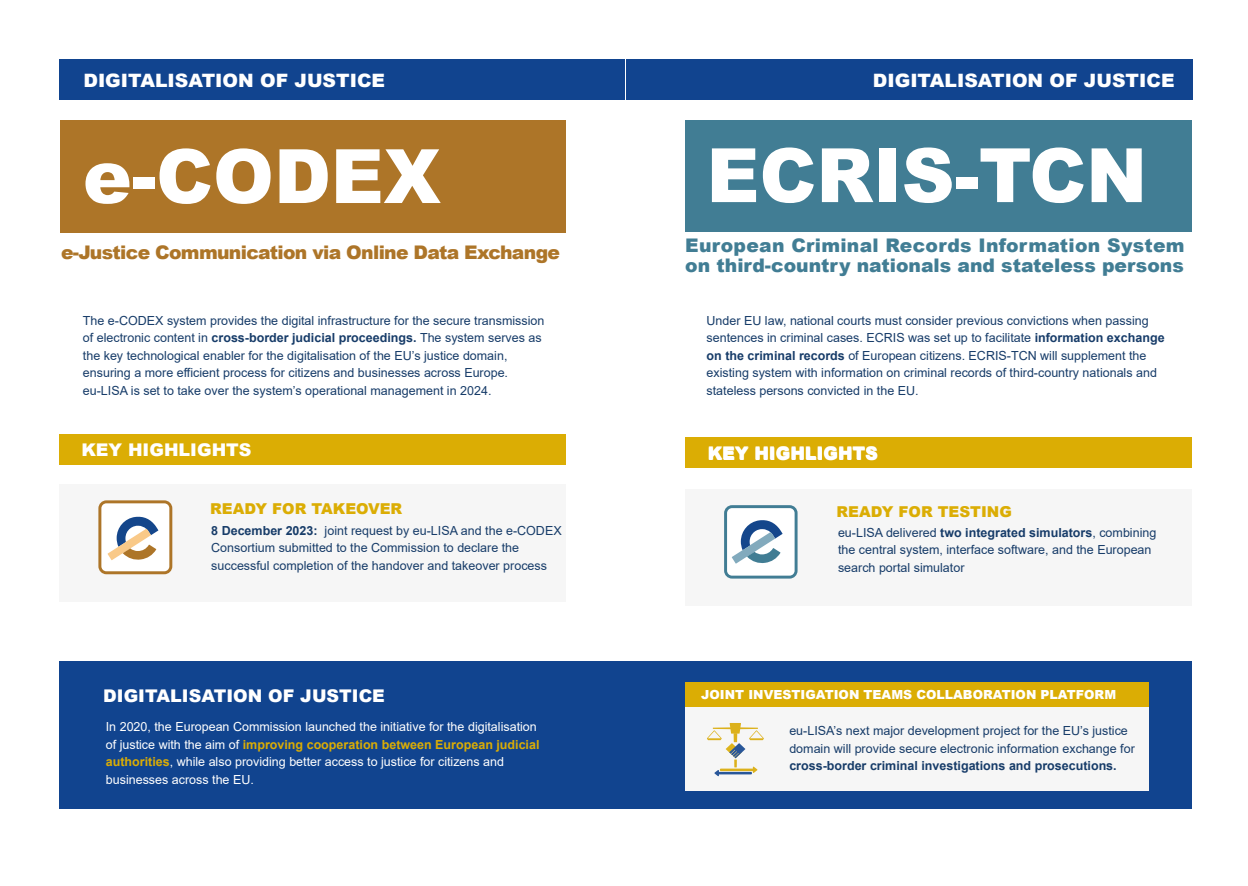
<style>
.page{position:relative;width:1248px;height:886px;background:#fff}
.page>*{position:absolute;margin:0;border:0;box-sizing:border-box;transform-origin:0 0}
.t1{font:900 75px "Arial";color:#fff}
.t2{font:900 18.75px/20px "Arial";letter-spacing:.005em;color:#417d94}
.t3{font:900 18.75px "Arial";letter-spacing:-.035em;color:#ad7528}
.t4{font:900 18.5px "Arial";color:#fff}
.t5{font:900 17.5px "Arial";color:#fff}
.t6{font:900 15px "Arial";color:#dbad04}
.t7{font:12.5px/17.5px "Arial";color:#173c69}
.t8{font:12.5px/17.5px "Arial";color:#fff}
.t9{font:700 12.5px "Arial";color:#173c69}
.t10{font:900 12.5px "Arial";color:#fff}
.s1{font-weight:700}
.s2{font-weight:700;color:#dbad04}
</style>
<div class="page">
<div style="left:59px;top:662px;width:566px;height:147px;background:#11448f"></div>
<div style="left:59px;top:60px;width:566px;height:40px;background:#11448f"></div>
<div style="left:60px;top:120px;width:506px;height:112px;background:#ad7528"></div>
<div style="left:59px;top:434px;width:506px;height:30px;background:#dbad04"></div>
<div style="left:59px;top:485px;width:506px;height:117px;background:#f6f6f6"></div>
<svg style="left:98px;top:500px;width:74px;height:74px"></svg>
<div style="left:625px;top:662px;width:566px;height:147px;background:#11448f"></div>
<div style="left:685px;top:706px;width:463px;height:84px;background:#f6f6f6"></div>
<div style="left:625px;top:60px;width:567px;height:40px;background:#11448f"></div>
<div style="left:685px;top:120px;width:506px;height:112px;background:#417d94"></div>
<div style="left:685px;top:437px;width:506px;height:31px;background:#dbad04"></div>
<div style="left:685px;top:683px;width:463px;height:24px;background:#dbad04"></div>
<div style="left:685px;top:489px;width:506px;height:117px;background:#f6f6f6"></div>
<svg style="left:707px;top:723px;width:56px;height:53px"></svg>
<svg style="left:724px;top:505px;width:73px;height:73px"></svg>
<h3 class="t4" style="left:83px;top:67px;width:303px">DIGITALISATION OF JUSTICE</h3>
<h3 class="t4" style="left:872px;top:66px;width:303px">DIGITALISATION OF JUSTICE</h3>
<h1 class="t1" style="left:83px;top:122px;width:359px">e-CODEX</h1>
<h2 class="t3" style="left:61px;top:239px;width:500px">e-Justice Communication via Online Data Exchange</h2>
<p class="t7" style="left:83px;top:311px;width:463px">The e-CODEX system provides the digital infrastructure for the secure transmission of electronic content in <span class="s1">cross-border judicial proceedings.</span> The system serves as the key technological enabler for the digitalisation of the EU’s justice domain, ensuring a more efficient process for citizens and businesses across Europe. eu-LISA is set to take over the system’s operational management in 2024.</p>
<h1 class="t1" style="left:706px;top:121px;width:442px">ECRIS-TCN</h1>
<h2 class="t2" style="left:685px;top:235px;width:501px">European Criminal Records Information System on third-country nationals and stateless persons</h2>
<p class="t7" style="left:706px;top:311px;width:459px">Under EU law, national courts must consider previous convictions when passing sentences in criminal cases. ECRIS was set up to facilitate <span class="s1">information exchange on the criminal records</span> of European citizens. ECRIS-TCN will supplement the existing system with information on criminal records of third-country nationals and stateless persons convicted in the EU.</p>
<h3 class="t5" style="left:81px;top:437px;width:172px">KEY HIGHLIGHTS</h3>
<h3 class="t5" style="left:707px;top:440px;width:172px">KEY HIGHLIGHTS</h3>
<p class="t6" style="left:210px;top:498px;width:193px">READY FOR TAKEOVER</p>
<p class="t7" style="left:211px;top:521px;width:352px"><span class="s1">8 December 2023:</span> joint request by eu-LISA and the e-CODEX<br>Consortium submitted to the Commission to declare the successful completion of the handover and takeover process</p>
<p class="t6" style="left:836px;top:501px;width:177px">READY FOR TESTING</p>
<p class="t7" style="left:838px;top:523px;width:320px">eu-LISA delivered <span class="s1">two integrated simulators</span>, combining the central system, interface software, and the European search portal simulator</p>
<h3 class="t5" style="left:103px;top:682px;width:283px">DIGITALISATION OF JUSTICE</h3>
<p class="t10" style="left:701px;top:686px;width:416px">JOINT INVESTIGATION TEAMS COLLABORATION PLATFORM</p>
<p class="t8" style="left:106px;top:718px;width:435px">In 2020, the European Commission launched the initiative for the digitalisation of justice with the aim of <span class="s2">improving cooperation between European judicial authorities</span>, while also providing better access to justice for citizens and businesses across the EU.</p>
<p class="t7" style="left:789px;top:722px;width:347px">eu-LISA’s next major development project for the EU’s justice domain will provide secure electronic information exchange for</p>
<p class="t9" style="left:789px;top:757px;width:329px">cross-border criminal investigations and prosecutions.</p>
</div>
